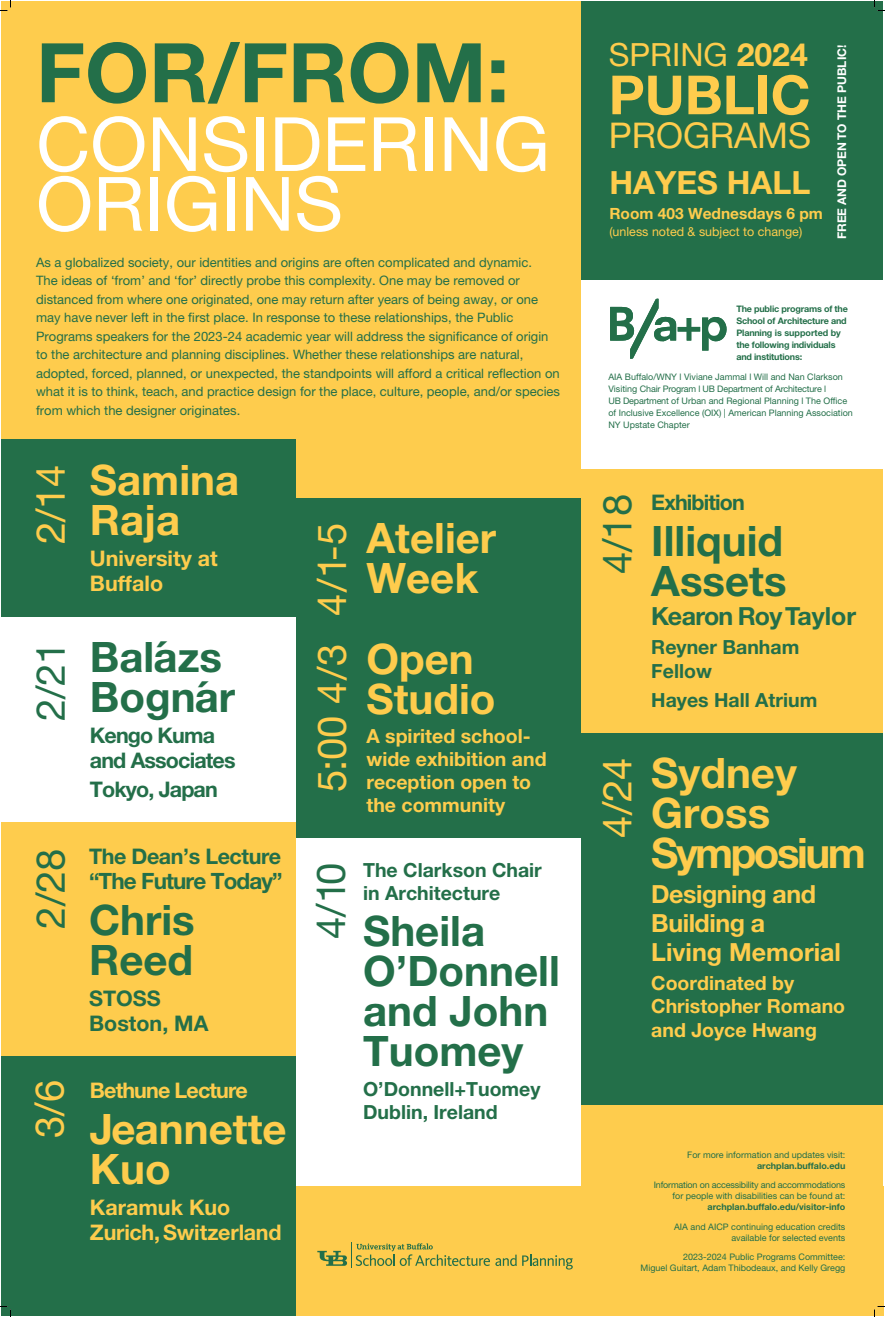
<style>
.page{position:relative;width:885px;height:1317px;background:#fff}
.page>*{position:absolute;margin:0;border:0;box-sizing:border-box;transform-origin:0 0}
.t1{font:700 82.4px "Helvetica Neue LT Pro";color:#236f49}
.t2{font:75px/59.7px "Helvetica Neue LT Pro";color:#fff}
.t3{font:700 54px "Helvetica Neue LT Pro";color:#fecc4d}
.t4{font:700 42px/40px "Helvetica Neue LT Pro";color:#236f49}
.t5{font:700 42px/40px "Helvetica Neue LT Pro";color:#fecc4d}
.t6{font:40px "Helvetica Neue LT Pro";color:#fecc4d}
.t7{font:40px "Helvetica Neue LT Pro";color:#236f49}
.t8{font:35.5px "Helvetica Neue LT Pro";color:#fecc4d}
.t9{font:32px "Helvetica Neue LT Pro";color:#fecc4d}
.t10{font:700 32px "Helvetica Neue LT Pro";color:#fecc4d}
.t11{font:700 25px/29px "Helvetica Neue LT Pro";letter-spacing:-.02em;color:#fecc4d}
.t12{font:700 25px "Helvetica Neue LT Pro";letter-spacing:-.02em;color:#236f49}
.t13{font:700 22.5px "Helvetica Neue LT Pro";letter-spacing:-.04em;color:#236f49}
.t14{font:700 21.5px/25px "Helvetica Neue LT Pro";color:#fecc4d}
.t15{font:700 21.5px/25px "Helvetica Neue LT Pro";letter-spacing:-.04em;color:#236f49}
.t16{font:700 21.5px "Helvetica Neue LT Pro";letter-spacing:-.02em;color:#236f49}
.t17{font:700 21.5px/25px "Helvetica Neue LT Pro";color:#236f49}
.t18{font:700 21.5px "Helvetica Neue LT Pro";letter-spacing:-.04em;color:#fecc4d}
.t19{font:700 19.5px/23px "Helvetica Neue LT Pro";color:#fecc4d}
.t20{font:700 19.5px/23.4px "Helvetica Neue LT Pro";color:#236f49}
.t21{font:700 15.5px "Helvetica Neue LT Pro";color:#fecc4d}
.t22{font:13px/18.5px "Helvetica Neue LT Pro";color:#236f49}
.t23{font:12.5px "Helvetica Neue LT Pro";color:#fecc4d}
.t24{font:700 12px "Helvetica Neue LT Pro";color:#fff}
.t25{font:9px/12px "Helvetica Neue LT Pro";color:#236f49;text-align:right}
.t26{font:700 9px/12px "Helvetica Neue LT Pro";letter-spacing:-.02em;color:#236f49}
.t27{font:9px/10.8px "Helvetica Neue LT Pro";letter-spacing:-.02em;color:#236f49;text-align:right}
.t28{font:700 9px "Helvetica Neue LT Pro";color:#236f49}
.s1{font-weight:700}
</style>
<div class="page">
<div style="left:582px;top:1063px;width:302px;height:252px;background:#fecc4d"></div>
<div style="left:296px;top:1186px;width:588px;height:130px;background:#fecc4d"></div>
<div style="left:582px;top:732px;width:302px;height:373px;background:#236f49"></div>
<div style="left:582px;top:2px;width:302px;height:278px;background:#236f49"></div>
<div style="left:2px;top:2px;width:580px;height:383px;background:#fecc4d"></div>
<div style="left:2px;top:383px;width:580px;height:159px;background:#fecc4d"></div>
<div style="left:2px;top:822px;width:294px;height:255px;background:#fecc4d"></div>
<div style="left:2px;top:440px;width:294px;height:177px;background:#236f49"></div>
<svg style="left:317px;top:1243px;width:256px;height:27px"></svg>
<svg style="left:610px;top:298px;width:117px;height:61px"></svg>
<div style="left:296px;top:498px;width:286px;height:340px;background:#236f49"></div>
<div style="left:2px;top:1056px;width:294px;height:260px;background:#236f49"></div>
<div style="left:582px;top:469px;width:302px;height:264px;background:#fecc4d"></div>
<svg style="left:0;top:0;width:11px;height:11px"></svg>
<svg style="left:0;top:1306px;width:11px;height:11px"></svg>
<svg style="left:874px;top:0;width:11px;height:11px"></svg>
<svg style="left:874px;top:1306px;width:11px;height:11px"></svg>
<h1 class="t1" style="left:36px;top:22px;width:475px">FOR/FROM:</h1>
<h2 class="t2" style="left:36px;top:113px;width:515px">CONSIDERING<br>ORIGINS</h2>
<p class="t22" style="left:36px;top:253px;width:525px">As a globalized society, our identities and origins are often complicated and dynamic.<br>The ideas of ‘from’ and ‘for’ directly probe this complexity. One may be removed or distanced from where one originated, one may return after years of being away, or one may have never left in the first place. In response to these relationships, the Public Programs speakers for the 2023-24 academic year will address the significance of origin to the architecture and planning disciplines. Whether these relationships are natural, adopted, forced, planned, or unexpected, the standpoints will afford a critical reflection on what it is to think, teach, and practice design for the place, culture, people, and/or species from which the designer originates.</p>
<h3 class="t6" style="left:27px;top:544px;width:82px;rotate:-90deg">2/14</h3>
<h3 class="t5" style="left:90px;top:459px;width:151px">Samina<br>Raja</h3>
<h3 class="t14" style="left:90px;top:545px;width:129px">University at<br>Buffalo</h3>
<h3 class="t7" style="left:27px;top:721px;width:82px;rotate:-90deg">2/21</h3>
<h3 class="t4" style="left:90px;top:636px;width:147px">Bal´azs<br>Bogn´ar</h3>
<h3 class="t15" style="left:90px;top:722px;width:147px">Kengo Kuma and Associates</h3>
<h3 class="t15" style="left:90px;top:777px;width:129px">Tokyo, Japan</h3>
<h3 class="t7" style="left:27px;top:929px;width:82px;rotate:-90deg">2/28</h3>
<h3 class="t16" style="left:89px;top:843px;width:194px">The Dean’s Lecture</h3>
<h3 class="t13" style="left:89px;top:868px;width:195px">“The Future Today”</h3>
<h3 class="t4" style="left:89px;top:900px;width:107px">Chris<br>Reed</h3>
<h3 class="t17" style="left:89px;top:986px;width:121px">STOSS<br>Boston, MA</h3>
<h3 class="t6" style="left:26px;top:1138px;width:59px;rotate:-90deg">3/6</h3>
<h3 class="t18" style="left:90px;top:1077px;width:160px">Bethune Lecture</h3>
<h3 class="t5" style="left:90px;top:1108px;width:198px">Jeannette<br>Kuo</h3>
<h3 class="t14" style="left:90px;top:1195px;width:193px">Karamuk Kuo<br>Zurich, Switzerland</h3>
<h3 class="t6" style="left:308px;top:616px;width:94px;rotate:-90deg">4/1-5</h3>
<h3 class="t6" style="left:308px;top:792px;width:150px;rotate:-90deg">5:00 4/3</h3>
<h3 class="t5" style="left:367px;top:517px;width:131px">Atelier<br>Week</h3>
<h3 class="t5" style="left:367px;top:638px;width:131px">Open<br>Studio</h3>
<h3 class="t19" style="left:367px;top:724px;width:182px">A spirited school&shy;wide exhibition and reception open to the community</h3>
<h3 class="t7" style="left:307px;top:939px;width:78px;rotate:-90deg">4/10</h3>
<h3 class="t20" style="left:363px;top:858px;width:180px">The Clarkson Chair in Architecture</h3>
<h3 class="t4" style="left:363px;top:910px;width:198px">Sheila<br>O’Donnell and John<br>Tuomey</h3>
<h3 class="t20" style="left:363px;top:1077px;width:179px">O’Donnell+Tuomey<br>Dublin, Ireland</h3>
<h3 class="t9" style="left:609px;top:36px;width:201px">SPRING <span class="s1">2024</span></h3>
<h3 class="t3" style="left:609px;top:62px;width:204px">PUBLIC</h3>
<h3 class="t8" style="left:609px;top:114px;width:204px">PROGRAMS</h3>
<h3 class="t10" style="left:609px;top:163px;width:202px">HAYES HALL</h3>
<p class="t21" style="left:609px;top:204px;width:215px">Room 403 Wednesdays 6 pm</p>
<p class="t23" style="left:609px;top:224px;width:194px">(unless noted &amp; subject to change)</p>
<p class="t24" style="left:834px;top:239px;width:196px;rotate:-90deg">FREE AND OPEN TO THE PUBLIC!</p>
<p class="t26" style="left:736px;top:303px;width:113px">The public programs of the<br>School of Architecture and<br>Planning is supported by the following individuals and institutions:</p>
<p class="t25" style="left:608px;top:370px;width:246px;text-align:left">AIA Buffalo/WNY l Viviane Jammal l Will and Nan Clarkson Visiting Chair Program l UB Department of Architecture l<br>UB Department of Urban and Regional Planning l The Office of Inclusive Excellence (OIX) | American Planning Association NY Upstate Chapter</p>
<h3 class="t7" style="left:593px;top:574px;width:82px;rotate:-90deg">4/18</h3>
<h3 class="t15" style="left:651px;top:489px;width:95px">Exhibition</h3>
<h3 class="t4" style="left:651px;top:520px;width:137px">Illiquid<br>Assets</h3>
<h3 class="t12" style="left:651px;top:601px;width:206px">Kearon Roy Taylor</h3>
<h3 class="t20" style="left:651px;top:635px;width:150px">Reyner Banham<br>Fellow</h3>
<h3 class="t20" style="left:651px;top:688px;width:168px">Hayes Hall Atrium</h3>
<h3 class="t6" style="left:593px;top:838px;width:82px;rotate:-90deg">4/24</h3>
<h3 class="t5" style="left:651px;top:752px;width:216px">Sydney<br>Gross<br>Symposium</h3>
<h3 class="t11" style="left:651px;top:879px;width:191px">Designing and<br>Building a<br>Living Memorial</h3>
<h3 class="t19" style="left:651px;top:971px;width:195px;line-height:23.4px">Coordinated by<br>Christopher Romano and Joyce Hwang</h3>
<p class="t25" style="left:687px;top:1149px;width:160px">For more information and updates visit:</p>
<p class="t28" style="left:757px;top:1160px;width:90px">archplan.buffalo.edu</p>
<p class="t27" style="left:654px;top:1180px;width:193px">Information on accessibility and accommodations for people with disabilities can be found at:</p>
<p class="t28" style="left:708px;top:1201px;width:139px">archplan.buffalo.edu/visitor-info</p>
<p class="t25" style="left:674px;top:1221px;width:173px;line-height:10.8px">AIA and AICP continuing education credits available for selected events</p>
<p class="t25" style="left:641px;top:1252px;width:206px;line-height:10.8px">2023-2024 Public Programs Committee:<br>Miguel Guitart, Adam Thibodeaux, and Kelly Gregg</p>
</div>
